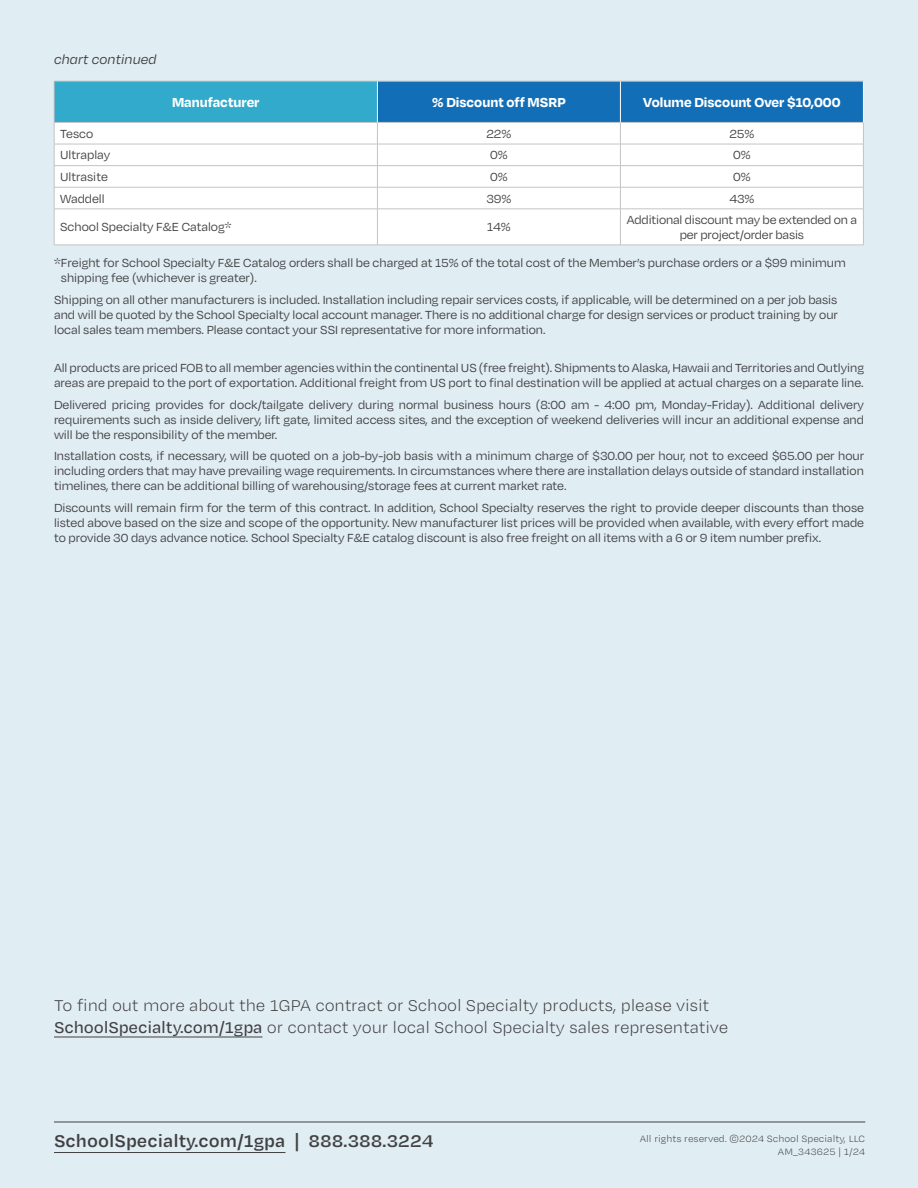
<style>
.page{position:relative;width:918px;height:1188px;background:#e0edf3}
.page>*{position:absolute;margin:0;border:0;box-sizing:border-box;transform-origin:0 0}
.t1{font:600 19.5px "Degular Text";color:#414042}
.t2{font:300 18px/21.6px "Degular Text";letter-spacing:-.01em;color:#414042}
.t3{font:700 15px "Degular";color:#fff}
.t4{font:italic 15px "Degular";letter-spacing:.01em;color:#414042}
.t5{font:13.5px/15px "Degular";color:#414042;text-align:justify}
.t6{font:300 10.5px/13.5px "Degular Text";color:#414042;text-align:right}
.s1{font-weight:500}
</style>
<div class="page">
<hr style="left:54px;top:1152px;width:231px;height:1px;background:#414042">
<hr style="left:54px;top:1037px;width:208px;height:1px;background:#414042">
<hr style="left:54px;top:1122px;width:811px;height:1px;background:#414042">
<div style="left:54px;top:81px;width:323px;height:41px;background:#31aacc"></div>
<div style="left:55px;top:123px;width:808px;height:122px;background:#fff"></div>
<hr style="left:620px;top:209px;width:1px;height:36px;background:#c2c4c6">
<hr style="left:377px;top:209px;width:1px;height:36px;background:#c2c4c6">
<hr style="left:54px;top:122px;width:323px;height:1px;background:#c2c4c6">
<hr style="left:54px;top:144px;width:323px;height:1px;background:#c2c4c6">
<hr style="left:54px;top:165px;width:323px;height:1px;background:#c2c4c6">
<hr style="left:54px;top:187px;width:323px;height:1px;background:#c2c4c6">
<svg style="left:54px;top:123px;width:1px;height:86px"></svg>
<svg style="left:377px;top:82px;width:487px;height:127px;background:#b2cfe6"></svg>
<hr style="left:54px;top:209px;width:323px;height:1px;background:#c2c4c6">
<hr style="left:54px;top:209px;width:1px;height:36px;background:#c2c4c6">
<hr style="left:377px;top:209px;width:243px;height:1px;background:#c2c4c6">
<hr style="left:620px;top:209px;width:244px;height:1px;background:#c2c4c6">
<hr style="left:863px;top:209px;width:1px;height:36px;background:#c2c4c6">
<hr style="left:54px;top:245px;width:323px;height:1px;background:#c2c4c6">
<hr style="left:377px;top:245px;width:243px;height:1px;background:#c2c4c6">
<hr style="left:620px;top:245px;width:244px;height:1px;background:#c2c4c6">
<hr style="left:54px;top:81px;width:323px;height:1px;background:#bcbec0">
<hr style="left:54px;top:81px;width:1px;height:41px;background:#bcbec0">
<hr style="left:377px;top:81px;width:243px;height:1px;background:#bcbec0">
<hr style="left:620px;top:81px;width:244px;height:1px;background:#bcbec0">
<hr style="left:377px;top:81px;width:1px;height:41px;background:#fff">
<hr style="left:620px;top:81px;width:1px;height:41px;background:#fff">
<hr style="left:863px;top:81px;width:1px;height:41px;background:#fff">
<p class="t4" style="left:54px;top:50px;width:104px">chart continued</p>
<p class="t3" style="left:172px;top:93px;width:89px">Manufacturer</p>
<p class="t3" style="left:432px;top:93px;width:135px">% Discount off MSRP</p>
<p class="t3" style="left:643px;top:93px;width:199px">Volume Discount Over $10,000</p>
<p class="t5" style="left:60px;top:126px;width:35px">Tesco</p>
<p class="t5" style="left:486px;top:126px;width:27px">22%</p>
<p class="t5" style="left:729px;top:126px;width:27px">25%</p>
<p class="t5" style="left:60px;top:147px;width:52px">Ultraplay</p>
<p class="t5" style="left:490px;top:147px;width:19px">0%</p>
<p class="t5" style="left:733px;top:147px;width:19px">0%</p>
<p class="t5" style="left:60px;top:169px;width:49px">Ultrasite</p>
<p class="t5" style="left:490px;top:169px;width:19px">0%</p>
<p class="t5" style="left:733px;top:169px;width:19px">0%</p>
<p class="t5" style="left:60px;top:190px;width:46px">Waddell</p>
<p class="t5" style="left:486px;top:190px;width:27px">39%</p>
<p class="t5" style="left:729px;top:190px;width:27px">43%</p>
<p class="t5" style="left:60px;top:219px;width:173px">School Specialty F&amp;E Catalog*</p>
<p class="t5" style="left:487px;top:219px;width:25px">14%</p>
<p class="t5" style="left:627px;top:212px;width:232px;text-align:center">Additional discount may be extended on a per project/order basis</p>
<p class="t5" style="left:61px;top:255px;width:786px;text-indent:-7px">*Freight for School Specialty F&amp;E Catalog orders shall be charged at 15% of the total cost of the Member’s purchase orders or a $99 minimum shipping fee (whichever is greater).</p>
<p class="t5" style="left:54px;top:292px;width:785px">Shipping on all other manufacturers is included. Installation including repair services costs, if applicable, will be determined on a per job basis and will be quoted by the School Specialty local account manager. There is no additional charge for design services or product training by our local sales team members. Please contact your SSI representative for more information.</p>
<p class="t5" style="left:54px;top:360px;width:812px">All products are priced FOB to all member agencies within the continental US (free freight). Shipments to Alaska, Hawaii and Territories and Outlying areas are prepaid to the port of exportation. Additional freight from US port to final destination will be applied at actual charges on a separate line.</p>
<p class="t5" style="left:54px;top:396px;width:812px">Delivered pricing provides for dock/tailgate delivery during normal business hours (8:00 am - 4:00 pm, Monday-Friday). Additional delivery requirements such as inside delivery, lift gate, limited access sites, and the exception of weekend deliveries will incur an additional expense and will be the responsibility of the member.</p>
<p class="t5" style="left:54px;top:448px;width:812px">Installation costs, if necessary, will be quoted on a job-by-job basis with a minimum charge of $30.00 per hour, not to exceed $65.00 per hour including orders that may have prevailing wage requirements. In circumstances where there are installation delays outside of standard installation timelines, there can be additional billing of warehousing/storage fees at current market rate.</p>
<p class="t5" style="left:54px;top:500px;width:812px">Discounts will remain firm for the term of this contract. In addition, School Specialty reserves the right to provide deeper discounts than those listed above based on the size and scope of the opportunity. New manufacturer list prices will be provided when available, with every effort made to provide 30 days advance notice. School Specialty F&amp;E catalog discount is also free freight on all items with a 6 or 9 item number prefix.</p>
<h2 class="t2" style="left:54px;top:994px;width:676px">To find out more about the 1GPA contract or School Specialty products, please visit<br><span class="s1">SchoolSpecialty.com/1gpa</span> or contact your local School Specialty sales representative</h2>
<h1 class="t1" style="left:54px;top:1128px;width:381px">SchoolSpecialty.com/1gpa | 888.388.3224</h1>
<p class="t6" style="left:640px;top:1131px;width:227px">All rights reserved. ©2024 School Specialty, LLC<br>AM_343625 | 1/24</p>
</div>
